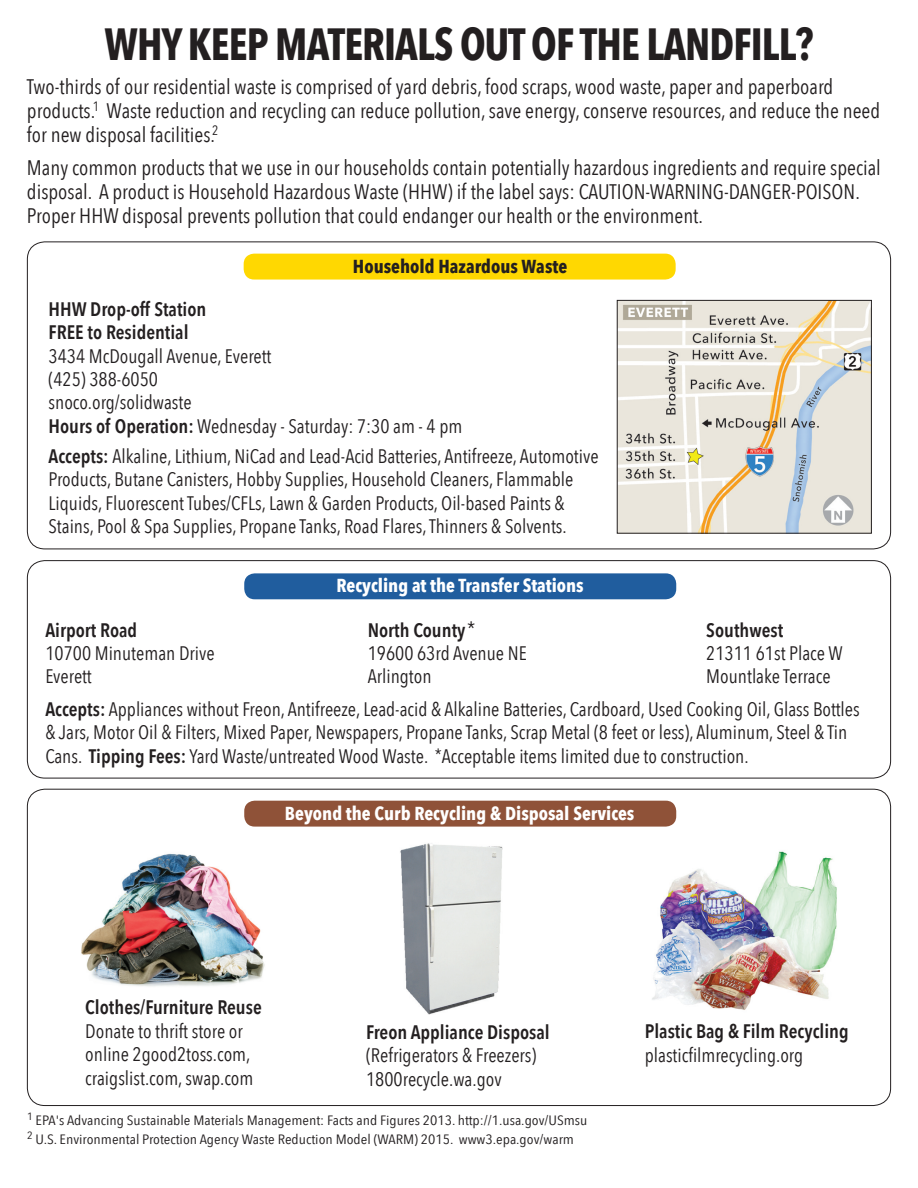
<style>
.page{position:relative;width:918px;height:1188px;background:#fff}
.page>*{position:absolute;margin:0;border:0;box-sizing:border-box;transform-origin:0 0}
.t1{font:700 45px "Avenir Next Condensed";letter-spacing:-.02em;color:#231f20;scale:.93 1}
.t2{font:21px/24px "Avenir Next Condensed";color:#231f20}
.t3{font:19.5px/23.4px "Avenir Next Condensed";color:#231f20}
.t4{font:600 19.5px/23.4px "Avenir Next Condensed";color:#231f20}
.t5{font:700 18.75px "Avenir Next Condensed";color:#fff}
.t6{font:700 18.75px "Avenir Next Condensed";color:#231f20}
.t7{font:13.5px/18.8px "Avenir Next Condensed";color:#231f20;scale:1.15 1}
.s1{font-weight:600}
</style>
<div class="page">
<div style="left:27px;top:560px;width:864px;height:218px;border:1px solid #231f20;border-radius:18px"></div>
<div style="left:244px;top:573px;width:432px;height:26px;background:#205d9e;border-radius:11px"></div>
<div style="left:244px;top:801px;width:432px;height:26px;background:#8f5238;border-radius:11px"></div>
<img style="left:652px;top:851px;width:185px;height:159px">
<img style="left:400px;top:843px;width:103px;height:172px">
<img style="left:81px;top:853px;width:184px;height:134px">
<div style="left:244px;top:254px;width:432px;height:26px;background:#ffd801;border-radius:11px"></div>
<img style="left:619px;top:302px;width:250px;height:229px">
<div style="left:617px;top:300px;width:254px;height:233px;border:1px solid #231f20"></div>
<h1 class="t1" style="left:104px;top:17px;width:764px">WHY KEEP MATERIALS OUT OF THE LANDFILL?</h1>
<p class="t2" style="left:27px;top:74px;width:855px">Two-thirds of our residential waste is comprised of yard debris, food scraps, wood waste, paper and paperboard products.<sup>1</sup> Waste reduction and recycling can reduce pollution, save energy, conserve resources, and reduce the need for new disposal facilities.<sup>2</sup></p>
<p class="t2" style="left:27px;top:155px;width:855px">Many common products that we use in our households contain potentially hazardous ingredients and require special disposal. A product is Household Hazardous Waste (HHW) if the label says: CAUTION-WARNING-DANGER-POISON.<br>Proper HHW disposal prevents pollution that could endanger our health or the environment.</p>
<p class="t6" style="left:353px;top:254px;width:216px">Household Hazardous Waste</p>
<p class="t4" style="left:49px;top:297px;width:159px">HHW Drop-off Station<br>FREE to Residential</p>
<p class="t3" style="left:49px;top:343px;width:415px">3434 McDougall Avenue, Everett<br>(425) 388-6050<br>snoco.org/solidwaste<br><span class="s1">Hours of Operation:</span> Wednesday - Saturday: 7:30 am - 4 pm</p>
<p class="t3" style="left:49px;top:443px;width:552px"><span class="s1">Accepts:</span> Alkaline, Lithium, NiCad and Lead-Acid Batteries, Antifreeze, Automotive Products, Butane Canisters, Hobby Supplies, Household Cleaners, Flammable Liquids, Fluorescent Tubes/CFLs, Lawn &amp; Garden Products, Oil-based Paints &amp; Stains, Pool &amp; Spa Supplies, Propane Tanks, Road Flares, Thinners &amp; Solvents.</p>
<p class="t4" style="left:45px;top:617px;width:93px">Airport Road</p>
<p class="t3" style="left:45px;top:641px;width:171px">10700 Minuteman Drive<br>Everett</p>
<p class="t5" style="left:336px;top:574px;width:249px">Recycling at the Transfer Stations</p>
<p class="t3" style="left:368px;top:617px;width:161px"><span class="s1">North County</span>*<br>19600 63rd Avenue NE<br>Arlington</p>
<p class="t4" style="left:706px;top:617px;width:78px">Southwest</p>
<p class="t3" style="left:706px;top:641px;width:138px">21311 61st Place W<br>Mountlake Terrace</p>
<p class="t3" style="left:45px;top:696px;width:816px"><span class="s1">Accepts:</span> Appliances without Freon, Antifreeze, Lead-acid &amp; Alkaline Batteries, Cardboard, Used Cooking Oil, Glass Bottles &amp; Jars, Motor Oil &amp; Filters, Mixed Paper, Newspapers, Propane Tanks, Scrap Metal (8 feet or less), Aluminum, Steel &amp; Tin<br>Cans. <span class="s1">Tipping Fees:</span> Yard Waste/untreated Wood Waste. <sup>*</sup>Acceptable items limited due to construction.</p>
<p class="t5" style="left:285px;top:801px;width:351px">Beyond the Curb Recycling &amp; Disposal Services</p>
<p class="t4" style="left:85px;top:995px;width:178px">Clothes/Furniture Reuse</p>
<p class="t3" style="left:85px;top:1018px;width:170px">Donate to thrift store or online 2good2toss.com, craigslist.com, swap.com</p>
<p class="t4" style="left:366px;top:1020px;width:185px">Freon Appliance Disposal</p>
<p class="t3" style="left:366px;top:1043px;width:172px">(Refrigerators &amp; Freezers)<br>1800recycle.wa.gov</p>
<p class="t7" style="left:27px;top:1110px;width:489px"><sup>1</sup> EPA's Advancing Sustainable Materials Management: Facts and Figures 2013. http://1.usa.gov/USmsu<br><sup>2</sup> U.S. Environmental Protection Agency Waste Reduction Model (WARM) 2015. www3.epa.gov/warm</p>
<p class="t4" style="left:645px;top:1019px;width:206px">Plastic Bag &amp; Film Recycling</p>
<p class="t3" style="left:645px;top:1042px;width:160px">plasticfilmrecycling.org</p>
</div>
